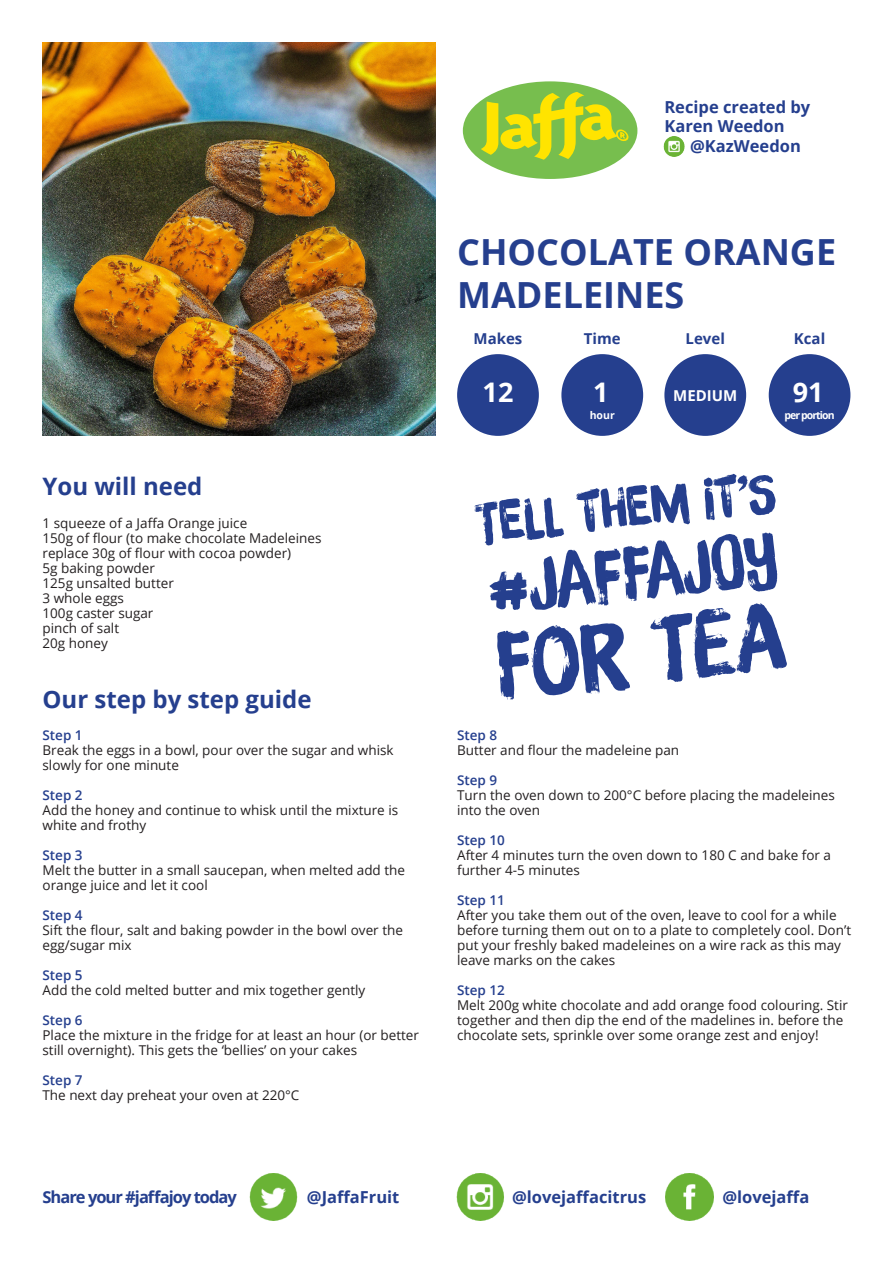
<style>
.page{position:relative;width:893px;height:1263px;background:#fff}
.page>*{position:absolute;margin:0;border:0;box-sizing:border-box;transform-origin:0 0}
.t1{font:700 36px/43.2px "Open Sans";color:#253f8e}
.t2{font:700 27px "Open Sans";color:#fff}
.t3{font:700 24px "Open Sans";color:#253f8e}
.t4{font:700 16.5px "Open Sans";color:#253f8e}
.t5{font:700 16.5px "Open Sans";letter-spacing:-.06em;color:#253f8e}
.t6{font:700 15px "Open Sans";color:#253f8e}
.t7{font:700 15px "Open Sans";color:#fff}
.t8{font:13.5px/15px "Open Sans";color:#231f20}
.t9{font:600 13.5px "Open Sans";color:#253f8e}
.t10{font:700 10.5px "Open Sans";letter-spacing:-.09em;color:#fff}
</style>
<div class="page">
<img style="left:43px;top:43px;width:393px;height:393px">
<div style="left:463px;top:81px;width:174px;height:98px;background:#77be4e;border-radius:50%"></div>
<svg style="left:481px;top:92px;width:147px;height:68px"></svg>
<div style="left:457px;top:354px;width:82px;height:82px;background:#253f8e;border-radius:50%"></div>
<div style="left:664px;top:354px;width:82px;height:82px;background:#253f8e;border-radius:50%"></div>
<div style="left:561px;top:354px;width:82px;height:82px;background:#253f8e;border-radius:50%"></div>
<div style="left:769px;top:354px;width:81px;height:82px;background:#253f8e;border-radius:50%"></div>
<svg style="left:474px;top:474px;width:313px;height:226px"></svg>
<img style="left:249px;top:1173px;width:49px;height:47px">
<img style="left:456px;top:1173px;width:48px;height:47px">
<img style="left:665px;top:1173px;width:48px;height:47px">
<img style="left:664px;top:137px;width:21px;height:20px">
<p class="t4" style="left:664px;top:95px;width:147px">Recipe created by</p>
<p class="t4" style="left:664px;top:115px;width:122px">Karen Weedon</p>
<p class="t4" style="left:690px;top:135px;width:112px">@KazWeedon</p>
<p class="t1" style="left:457px;top:229px;width:381px">CHOCOLATE ORANGE<br>MADELEINES</p>
<p class="t3" style="left:43px;top:469px;width:161px">You will need</p>
<p class="t8" style="left:43px;top:515px;width:206px">1 squeeze of a Jaffa Orange juice</p>
<p class="t8" style="left:43px;top:530px;width:280px">150g of flour (to make chocolate Madeleines replace 30g of flour with cocoa powder)</p>
<p class="t8" style="left:43px;top:560px;width:114px">5g baking powder</p>
<p class="t8" style="left:43px;top:575px;width:133px">125g unsalted butter</p>
<p class="t8" style="left:43px;top:590px;width:83px">3 whole eggs</p>
<p class="t8" style="left:43px;top:605px;width:112px">100g caster sugar</p>
<p class="t8" style="left:43px;top:620px;width:78px">pinch of salt</p>
<p class="t8" style="left:43px;top:635px;width:67px">20g honey</p>
<p class="t3" style="left:43px;top:682px;width:271px">Our step by step guide</p>
<p class="t9" style="left:43px;top:726px;width:42px">Step 1</p>
<p class="t8" style="left:43px;top:742px;width:353px">Break the eggs in a bowl, pour over the sugar and whisk slowly for one minute</p>
<p class="t9" style="left:43px;top:786px;width:42px">Step 2</p>
<p class="t8" style="left:43px;top:802px;width:357px">Add the honey and continue to whisk until the mixture is white and frothy</p>
<p class="t9" style="left:43px;top:846px;width:42px">Step 3</p>
<p class="t8" style="left:43px;top:862px;width:364px">Melt the butter in a small saucepan, when melted add the orange juice and let it cool</p>
<p class="t9" style="left:43px;top:906px;width:42px">Step 4</p>
<p class="t8" style="left:43px;top:922px;width:362px">Sift the flour, salt and baking powder in the bowl over the</p>
<p class="t8" style="left:43px;top:937px;width:91px">egg/sugar mix</p>
<p class="t9" style="left:43px;top:966px;width:42px">Step 5</p>
<p class="t8" style="left:43px;top:982px;width:324px">Add the cold melted butter and mix together gently</p>
<p class="t9" style="left:43px;top:1011px;width:42px">Step 6</p>
<p class="t8" style="left:43px;top:1027px;width:378px">Place the mixture in the fridge for at least an hour (or better still overnight). This gets the ‘bellies’ on your cakes</p>
<p class="t9" style="left:43px;top:1071px;width:42px">Step 7</p>
<p class="t8" style="left:43px;top:1087px;width:258px">The next day preheat your oven at 220°C</p>
<p class="t6" style="left:474px;top:328px;width:50px">Makes</p>
<p class="t6" style="left:584px;top:328px;width:38px">Time</p>
<p class="t6" style="left:686px;top:328px;width:41px">Level</p>
<p class="t6" style="left:794px;top:328px;width:33px">Kcal</p>
<p class="t2" style="left:483px;top:373px;width:32px">12</p>
<p class="t2" style="left:593px;top:373px;width:17px">1</p>
<p class="t2" style="left:793px;top:373px;width:32px">91</p>
<p class="t10" style="left:590px;top:407px;width:27px">hour</p>
<p class="t7" style="left:673px;top:385px;width:66px">MEDIUM</p>
<p class="t10" style="left:785px;top:407px;width:51px">per portion</p>
<p class="t9" style="left:457px;top:726px;width:42px">Step 8</p>
<p class="t8" style="left:457px;top:742px;width:224px">Butter and flour the madeleine pan</p>
<p class="t9" style="left:457px;top:771px;width:42px">Step 9</p>
<p class="t8" style="left:457px;top:787px;width:379px">Turn the oven down to 200°C before placing the madeleines into the oven</p>
<p class="t9" style="left:457px;top:831px;width:49px">Step 10</p>
<p class="t8" style="left:457px;top:847px;width:375px">After 4 minutes turn the oven down to 180 C and bake for a further 4-5 minutes</p>
<p class="t9" style="left:457px;top:891px;width:49px">Step 11</p>
<p class="t8" style="left:457px;top:907px;width:395px">After you take them out of the oven, leave to cool for a while before turning them out on to a plate to completely cool. Don’t put your freshly baked madeleines on a wire rack as this may leave marks on the cakes</p>
<p class="t9" style="left:457px;top:981px;width:49px">Step 12</p>
<p class="t8" style="left:457px;top:997px;width:392px">Melt 200g white chocolate and add orange food colouring. Stir together and then dip the end of the madelines in. before the chocolate sets, sprinkle over some orange zest and enjoy!</p>
<p class="t5" style="left:43px;top:1185px;width:196px">Share your #jaffajoy today</p>
<p class="t4" style="left:307px;top:1185px;width:94px">@JaffaFruit</p>
<p class="t4" style="left:512px;top:1185px;width:136px">@lovejaffacitrus</p>
<p class="t4" style="left:722px;top:1185px;width:88px">@lovejaffa</p>
</div>
